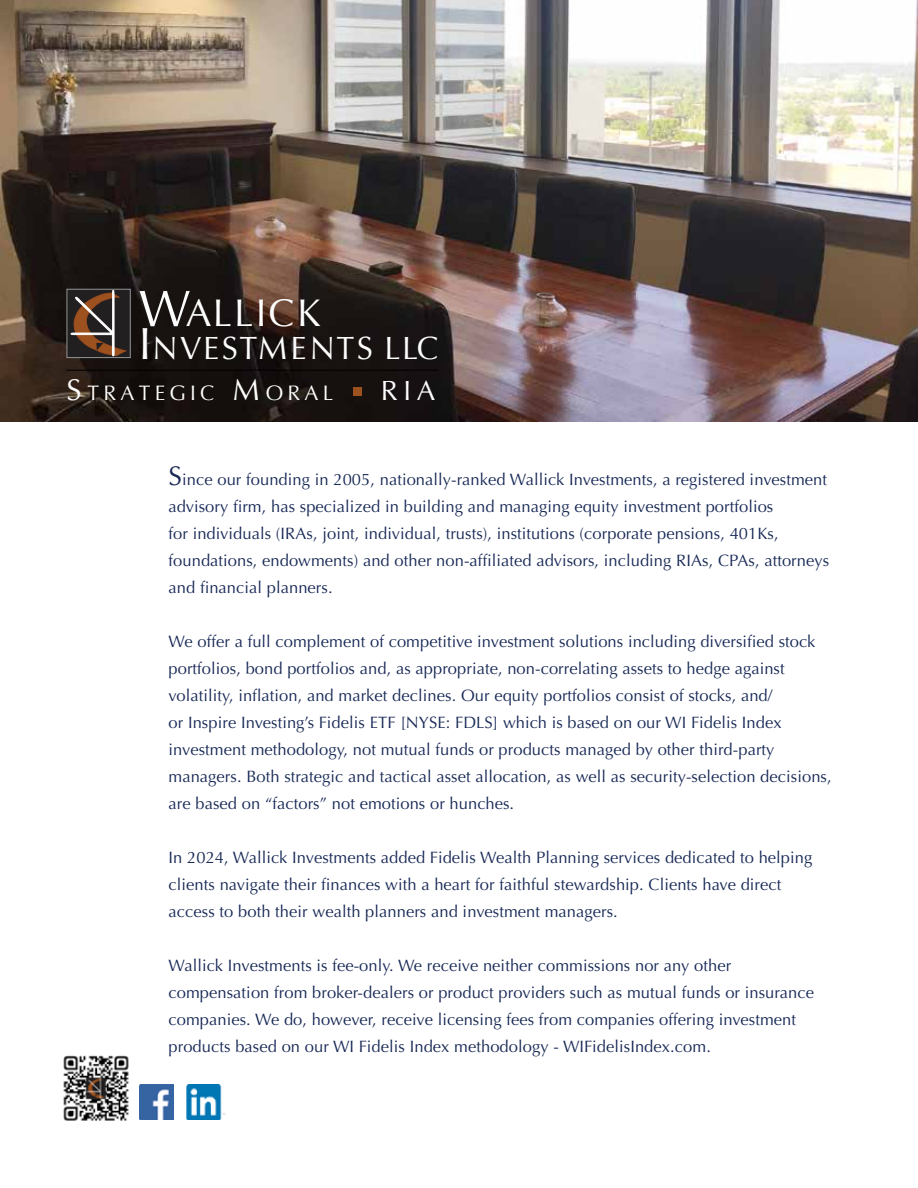
<style>
.page{position:relative;width:918px;height:1188px;background:#fff}
.page>*{position:absolute;margin:0;border:0;box-sizing:border-box;transform-origin:0 0}
.t1{font:38.85px "Optima";letter-spacing:.05em;color:#fdfdfd}
.t2{font:32.25px "Optima";letter-spacing:.05em;color:#fdfdfd}
.t3{font:27.9px "Optima";color:#fdfdfd}
.t4{font:21.15px "Optima";letter-spacing:.2em;color:#fdfdfd}
.t5{font:16.5px/27px "Optima";letter-spacing:.005em;color:#182956}
.s1{font-size:51.75px}
.s2{font-size:45.3px}
.s3{font-size:30.15px}
.s4{font-size:27px}
</style>
<div class="page">
<img style="left:0;top:0;width:918px;height:421px">
<img style="left:186px;top:1085px;width:40px;height:34px">
<img style="left:63px;top:1055px;width:66px;height:66px">
<img style="left:139px;top:1084px;width:35px;height:35px">
<div style="left:67px;top:289px;width:63px;height:69px;background:#221f20"></div>
<div style="left:67px;top:289px;width:63px;height:69px;border:1px solid #929496"></div>
<svg style="left:71px;top:290px;width:56px;height:66px"></svg>
<hr style="left:66px;top:370px;width:372px;height:1px;background:#000">
<div style="left:353px;top:387px;width:8px;height:8px;background:#9c511e"></div>
<h1 class="t1" style="left:139px;top:291px;width:184px"><span class="s1">W</span>ALLICK</h1>
<h2 class="t2" style="left:139px;top:329px;width:301px"><span class="s2">I</span>NVESTMENTS LLC</h2>
<p class="t4" style="left:67px;top:381px;width:268px"><span class="s3">S</span>TRATEGIC <span class="s3">M</span>ORAL</p>
<h3 class="t3" style="left:381px;top:374px;width:56px">RIA</h3>
<p class="t5" style="left:169px;top:466px;width:662px"><span class="s4">S</span>ince our founding in 2005, nationally-ranked Wallick Investments, a registered investment advisory firm, has specialized in building and managing equity investment portfolios<br>for individuals (IRAs, joint, individual, trusts), institutions (corporate pensions, 401Ks, foundations, endowments) and other non-affiliated advisors, including RIAs, CPAs, attorneys and financial planners.</p>
<p class="t5" style="left:169px;top:628px;width:665px">We offer a full complement of competitive investment solutions including diversified stock portfolios, bond portfolios and, as appropriate, non-correlating assets to hedge against volatility, inflation, and market declines. Our equity portfolios consist of stocks, and/<br>or Inspire Investing’s Fidelis ETF [NYSE: FDLS] which is based on our WI Fidelis Index investment methodology, not mutual funds or products managed by other third-party managers. Both strategic and tactical asset allocation, as well as security-selection decisions, are based on “factors” not emotions or hunches.</p>
<p class="t5" style="left:169px;top:844px;width:645px">In 2024, Wallick Investments added Fidelis Wealth Planning services dedicated to helping clients navigate their finances with a heart for faithful stewardship. Clients have direct access to both their wealth planners and investment managers.</p>
<p class="t5" style="left:169px;top:952px;width:647px">Wallick Investments is fee-only. We receive neither commissions nor any other compensation from broker-dealers or product providers such as mutual funds or insurance companies. We do, however, receive licensing fees from companies offering investment products based on our WI Fidelis Index methodology - WIFidelisIndex.com.</p>
</div>
